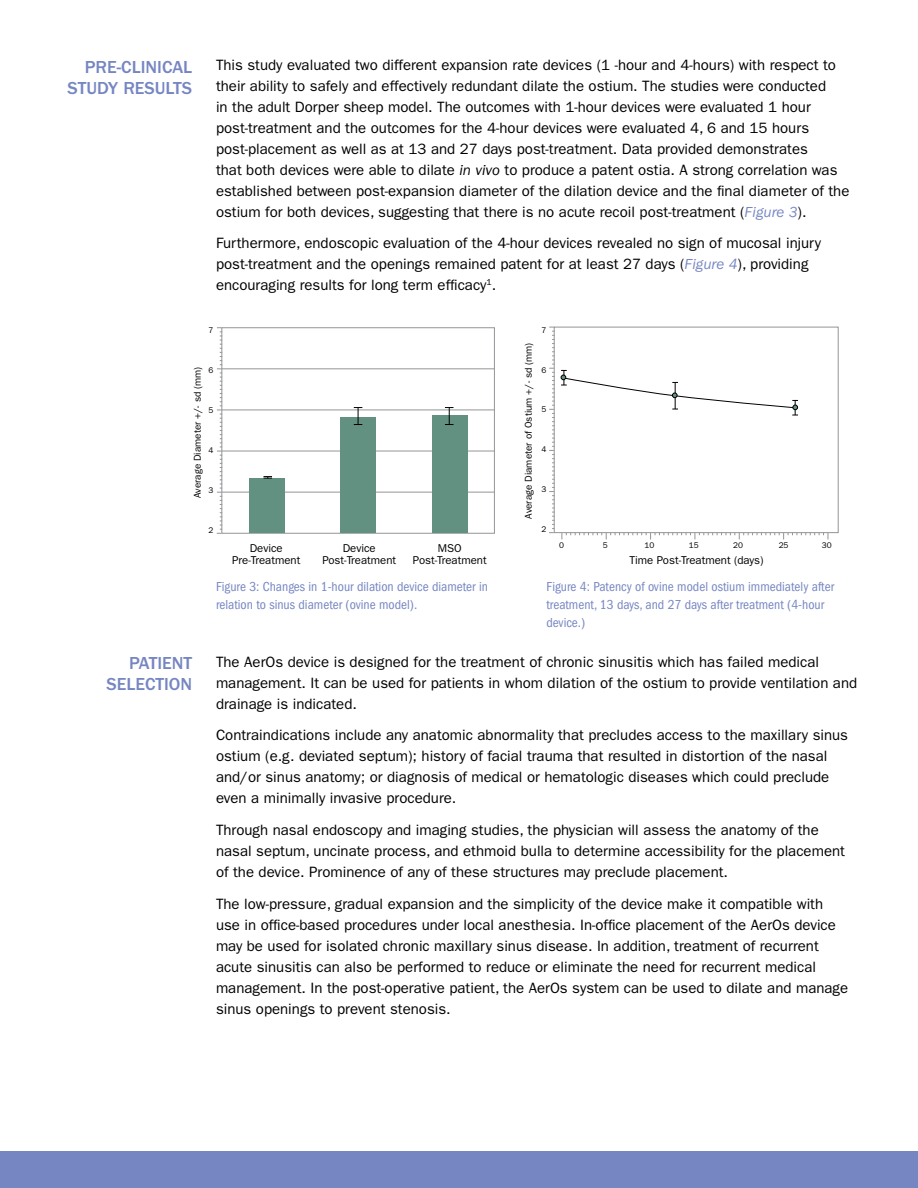
<style>
.page{position:relative;width:918px;height:1188px;background:#fff}
.page>*{position:absolute;margin:0;border:0;box-sizing:border-box;transform-origin:0 0}
.t1{font:500 18px/21px "ITC Franklin Gothic Std";color:#7686c2;text-align:right}
.t2{font:15px/21px "ITC Franklin Gothic Std";color:#000}
.t3{font:condensed 13.5px/18px "ITC Franklin Gothic Std";color:#7686c2}
.t4{font:11.4px/12px "Franklin Gothic";color:#000;text-align:center}
.t5{font:9.9px "Franklin Gothic";color:#000}
.t6{font:8.25px "Franklin Gothic";color:#000}
.s1{font-style:italic}
.s2{font-style:italic;color:#7686c2}
</style>
<div class="page">
<div style="left:0;top:1151px;width:918px;height:37px;background:#7686c2"></div>
<div style="left:221px;top:327px;width:274px;height:207px;border:1px solid #939598"></div>
<hr style="left:222px;top:368px;width:272px;height:1px;background:#939598">
<hr style="left:222px;top:492px;width:272px;height:1px;background:#939598">
<hr style="left:222px;top:451px;width:272px;height:1px;background:#939598">
<hr style="left:222px;top:410px;width:272px;height:1px;background:#939598">
<div style="left:249px;top:478px;width:36px;height:55px;background:#629081"></div>
<div style="left:340px;top:417px;width:36px;height:116px;background:#629081"></div>
<div style="left:432px;top:415px;width:36px;height:118px;background:#629081"></div>
<svg style="left:354px;top:407px;width:8px;height:18px"></svg>
<svg style="left:445px;top:407px;width:9px;height:18px"></svg>
<svg style="left:264px;top:476px;width:8px;height:3px"></svg>
<svg style="left:217px;top:327px;width:5px;height:207px"></svg>
<div style="left:554px;top:327px;width:285px;height:206px;border:1px solid #939598"></div>
<svg style="left:561px;top:370px;width:237px;height:46px"></svg>
<svg style="left:549px;top:327px;width:6px;height:206px"></svg>
<svg style="left:562px;top:533px;width:267px;height:6px"></svg>
<p class="t1" style="left:68px;top:57px;width:126px">PRE-CLINICAL<br>STUDY RESULTS</p>
<p class="t2" style="left:216px;top:54px;width:635px">This study evaluated two different expansion rate devices (1 -hour and 4-hours) with respect to their ability to safely and effectively redundant dilate the ostium. The studies were conducted<br>in the adult Dorper sheep model. The outcomes with 1-hour devices were evaluated 1 hour post-treatment and the outcomes for the 4-hour devices were evaluated 4, 6 and 15 hours post-placement as well as at 13 and 27 days post-treatment. Data provided demonstrates<br>that both devices were able to dilate <span class="s1">in vivo</span> to produce a patent ostia. A strong correlation was established between post-expansion diameter of the dilation device and the final diameter of the ostium for both devices, suggesting that there is no acute recoil post-treatment (<span class="s2">Figure 3</span>).</p>
<p class="t2" style="left:216px;top:233px;width:607px">Furthermore, endoscopic evaluation of the 4-hour devices revealed no sign of mucosal injury post-treatment and the openings remained patent for at least 27 days (<span class="s2">Figure 4</span>), providing encouraging results for long term efficacy<sup>1</sup>.</p>
<p class="t6" style="left:209px;top:326px;width:6px">7</p>
<p class="t6" style="left:209px;top:366px;width:6px">6</p>
<p class="t6" style="left:209px;top:405px;width:6px">5</p>
<p class="t6" style="left:209px;top:445px;width:6px">4</p>
<p class="t6" style="left:209px;top:485px;width:6px">3</p>
<p class="t6" style="left:209px;top:525px;width:6px">2</p>
<p class="t5" style="left:192px;top:498px;width:133px;rotate:-90deg">Average Diameter +/- sd (mm)</p>
<p class="t6" style="left:541px;top:325px;width:6px">7</p>
<p class="t6" style="left:541px;top:365px;width:6px">6</p>
<p class="t6" style="left:541px;top:405px;width:6px">5</p>
<p class="t6" style="left:541px;top:445px;width:6px">4</p>
<p class="t6" style="left:541px;top:485px;width:6px">3</p>
<p class="t6" style="left:541px;top:525px;width:6px">2</p>
<p class="t5" style="left:523px;top:519px;width:178px;rotate:-90deg">Average Diameter of Ostium +/- sd (mm)</p>
<p class="t6" style="left:559px;top:541px;width:6px">0</p>
<p class="t6" style="left:603px;top:541px;width:6px">5</p>
<p class="t6" style="left:645px;top:541px;width:11px">10</p>
<p class="t6" style="left:689px;top:541px;width:11px">15</p>
<p class="t6" style="left:733px;top:541px;width:11px">20</p>
<p class="t6" style="left:779px;top:541px;width:11px">25</p>
<p class="t6" style="left:822px;top:541px;width:11px">30</p>
<p class="t6" style="left:600px;top:541px;width:6px">0</p>
<p class="t6" style="left:644px;top:541px;width:6px">5</p>
<p class="t6" style="left:686px;top:541px;width:11px">10</p>
<p class="t6" style="left:730px;top:541px;width:11px">15</p>
<p class="t6" style="left:774px;top:541px;width:11px">20</p>
<p class="t6" style="left:820px;top:541px;width:11px">25</p>
<p class="t4" style="left:322px;top:542px;width:75px">Device<br>Post-Treatment</p>
<p class="t4" style="left:413px;top:542px;width:75px">MSO<br>Post-Treatment</p>
<p class="t4" style="left:232px;top:542px;width:70px">Device<br>Pr -Treatment</p>
<p class="t4" style="left:281px;top:554px;width:75px">Post-Treatment</p>
<p class="t4" style="left:372px;top:554px;width:75px">Post-Treatment</p>
<p class="t4" style="left:629px;top:554px;width:136px">Time Post-Treatment (days)</p>
<p class="t4" style="left:671px;top:554px;width:136px">Tim Post-Treatment (days)</p>
<p class="t1" style="left:106px;top:652px;width:87px">PATIENT<br>SELECTION</p>
<p class="t3" style="left:216px;top:578px;width:274px">Figure 3: Changes in 1-hour dilation device diameter in relation to sinus diameter (ovine model).</p>
<p class="t3" style="left:546px;top:578px;width:289px">Figure 4: Patency of ovine model ostium immediately after treatment, 13 days, and 27 days after treatment (4-hour device.)</p>
<p class="t2" style="left:216px;top:651px;width:643px">The AerOs device is designed for the treatment of chronic sinusitis which has failed medical management. It can be used for patients in whom dilation of the ostium to provide ventilation and drainage is indicated.</p>
<p class="t2" style="left:216px;top:725px;width:634px">Contraindications include any anatomic abnormality that precludes access to the maxillary sinus ostium (e.g. deviated septum); history of facial trauma that resulted in distortion of the nasal and/or sinus anatomy; or diagnosis of medical or hematologic diseases which could preclude even a minimally invasive procedure.</p>
<p class="t2" style="left:216px;top:820px;width:631px">Through nasal endoscopy and imaging studies, the physician will assess the anatomy of the nasal septum, uncinate process, and ethmoid bulla to determine accessibility for the placement of the device. Prominence of any of these structures may preclude placement.</p>
<p class="t2" style="left:216px;top:893px;width:634px">The low-pressure, gradual expansion and the simplicity of the device make it compatible with use in office-based procedures under local anesthesia. In-office placement of the AerOs device may be used for isolated chronic maxillary sinus disease. In addition, treatment of recurrent acute sinusitis can also be performed to reduce or eliminate the need for recurrent medical management. In the post-operative patient, the AerOs system can be used to dilate and manage sinus openings to prevent stenosis.</p>
</div>
